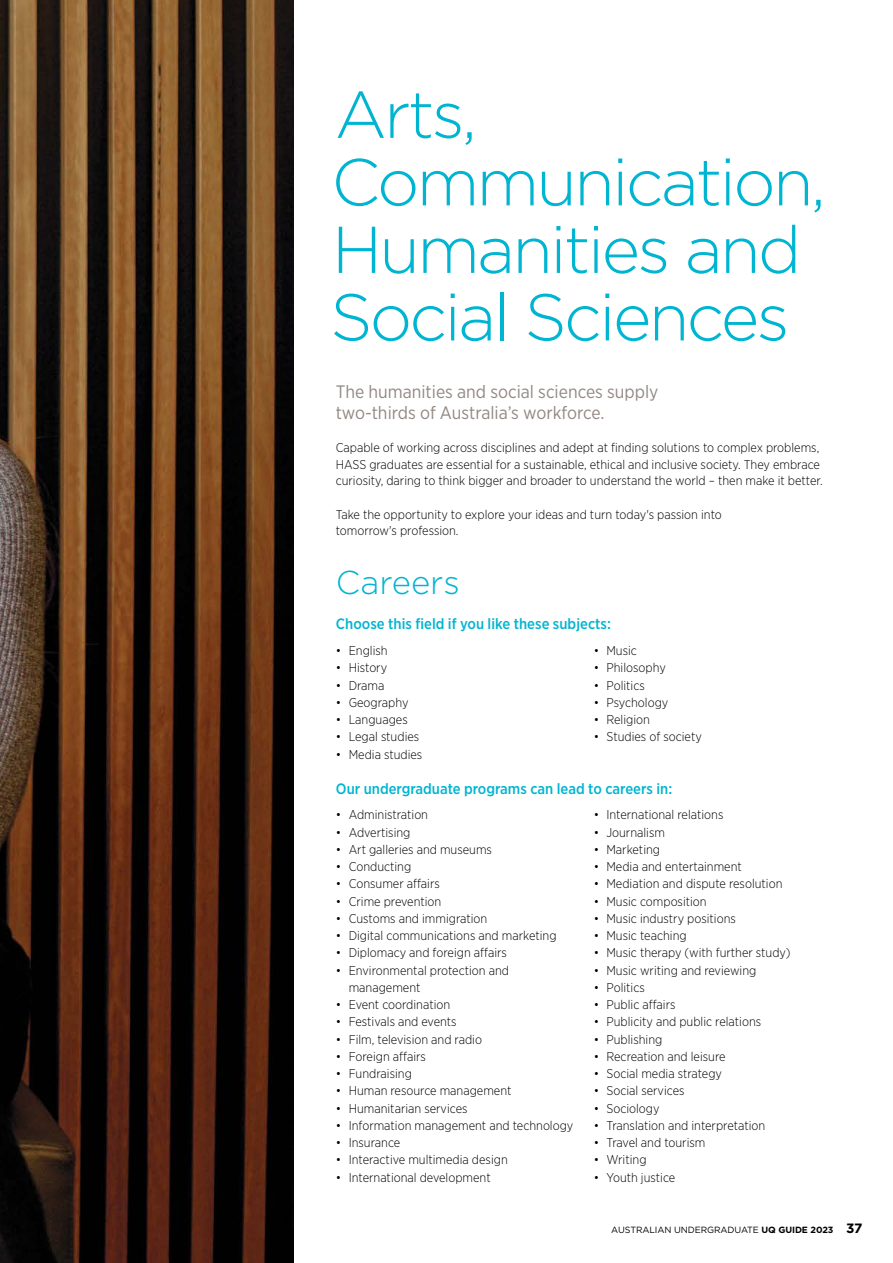
<style>
.page{position:relative;width:893px;height:1263px;background:#fff}
.page>*{position:absolute;margin:0;border:0;box-sizing:border-box;transform-origin:0 0}
.t1{font:300 66px/67.5px "Gotham";letter-spacing:-.04em;color:#00b5d1}
.t2{font:300 33px "Gotham";color:#00b5d1}
.t3{font:18px/21px "Gotham Narrow";color:#938884}
.t4{font:500 15px "Gotham Narrow";color:#00b5d1}
.t5{font:300 12.75px/16.5px "Gotham Narrow";color:#000}
.t6{font:9px "Gotham";letter-spacing:-.01em;color:#000}
.s1{font-weight:700}
.s2{font-weight:700;font-size:13.5px}
</style>
<div class="page">
<img style="left:0;top:0;width:293px;height:1263px">
<h1 class="t1" style="left:330px;top:79px;width:497px">Arts,<br>Communication,<br>Humanities and<br>Social Sciences</h1>
<h3 class="t3" style="left:336px;top:380px;width:324px">The humanities and social sciences supply two-thirds of Australia’s workforce.</h3>
<p class="t5" style="left:336px;top:439px;width:488px">Capable of working across disciplines and adept at finding solutions to complex problems,<br>HASS graduates are essential for a sustainable, ethical and inclusive society. They embrace curiosity, daring to think bigger and broader to understand the world – then make it better.</p>
<p class="t5" style="left:336px;top:506px;width:388px">Take the opportunity to explore your ideas and turn today's passion into tomorrow's profession.</p>
<h2 class="t2" style="left:336px;top:562px;width:125px">Careers</h2>
<p class="t4" style="left:336px;top:615px;width:276px">Choose this field if you like these subjects:</p>
<p class="t5" style="left:336px;top:642px;width:53px">• English</p>
<p class="t5" style="left:336px;top:659px;width:53px">• History</p>
<p class="t5" style="left:336px;top:676px;width:50px">• Drama</p>
<p class="t5" style="left:336px;top:694px;width:74px">• Geography</p>
<p class="t5" style="left:336px;top:711px;width:73px">• Languages</p>
<p class="t5" style="left:336px;top:728px;width:85px">• Legal studies</p>
<p class="t5" style="left:336px;top:745px;width:88px">• Media studies</p>
<p class="t5" style="left:594px;top:642px;width:45px">• Music</p>
<p class="t5" style="left:594px;top:659px;width:74px">• Philosophy</p>
<p class="t5" style="left:594px;top:676px;width:53px">• Politics</p>
<p class="t5" style="left:594px;top:694px;width:76px">• Psychology</p>
<p class="t5" style="left:594px;top:711px;width:58px">• Religion</p>
<p class="t5" style="left:594px;top:728px;width:110px">• Studies of society</p>
<p class="t4" style="left:336px;top:779px;width:338px">Our undergraduate programs can lead to careers in:</p>
<p class="t5" style="left:336px;top:806px;width:94px">• Administration</p>
<p class="t5" style="left:336px;top:824px;width:76px">• Advertising</p>
<p class="t5" style="left:336px;top:841px;width:158px">• Art galleries and museums</p>
<p class="t5" style="left:336px;top:858px;width:77px">• Conducting</p>
<p class="t5" style="left:336px;top:875px;width:105px">• Consumer affairs</p>
<p class="t5" style="left:336px;top:893px;width:107px">• Crime prevention</p>
<p class="t5" style="left:336px;top:910px;width:153px">• Customs and immigration</p>
<p class="t5" style="left:336px;top:927px;width:222px">• Digital communications and marketing</p>
<p class="t5" style="left:336px;top:944px;width:172px">• Diplomacy and foreign affairs</p>
<p class="t5" style="left:349px;top:961px;width:162px;line-height:17.2px;text-indent:-13px">• Environmental protection and management</p>
<p class="t5" style="left:336px;top:996px;width:116px">• Event coordination</p>
<p class="t5" style="left:336px;top:1013px;width:122px">• Festivals and events</p>
<p class="t5" style="left:336px;top:1031px;width:148px">• Film, television and radio</p>
<p class="t5" style="left:336px;top:1048px;width:91px">• Foreign affairs</p>
<p class="t5" style="left:336px;top:1065px;width:77px">• Fundraising</p>
<p class="t5" style="left:336px;top:1082px;width:177px">• Human resource management</p>
<p class="t5" style="left:336px;top:1100px;width:133px">• Humanitarian services</p>
<p class="t5" style="left:336px;top:1117px;width:239px">• Information management and technology</p>
<p class="t5" style="left:336px;top:1134px;width:66px">• Insurance</p>
<p class="t5" style="left:336px;top:1151px;width:173px">• Interactive multimedia design</p>
<p class="t5" style="left:336px;top:1169px;width:156px">• International development</p>
<p class="t5" style="left:594px;top:806px;width:131px">• International relations</p>
<p class="t5" style="left:594px;top:824px;width:73px">• Journalism</p>
<p class="t5" style="left:594px;top:841px;width:68px">• Marketing</p>
<p class="t5" style="left:594px;top:858px;width:150px">• Media and entertainment</p>
<p class="t5" style="left:594px;top:875px;width:190px">• Mediation and dispute resolution</p>
<p class="t5" style="left:594px;top:893px;width:115px">• Music composition</p>
<p class="t5" style="left:594px;top:910px;width:144px">• Music industry positions</p>
<p class="t5" style="left:594px;top:927px;width:94px">• Music teaching</p>
<p class="t5" style="left:594px;top:944px;width:198px">• Music therapy (with further study)</p>
<p class="t5" style="left:594px;top:962px;width:164px">• Music writing and reviewing</p>
<p class="t5" style="left:594px;top:979px;width:53px">• Politics</p>
<p class="t5" style="left:594px;top:996px;width:83px">• Public affairs</p>
<p class="t5" style="left:594px;top:1013px;width:169px">• Publicity and public relations</p>
<p class="t5" style="left:594px;top:1031px;width:70px">• Publishing</p>
<p class="t5" style="left:594px;top:1048px;width:133px">• Recreation and leisure</p>
<p class="t5" style="left:594px;top:1065px;width:130px">• Social media strategy</p>
<p class="t5" style="left:594px;top:1082px;width:92px">• Social services</p>
<p class="t5" style="left:594px;top:1100px;width:67px">• Sociology</p>
<p class="t5" style="left:594px;top:1117px;width:173px">• Translation and interpretation</p>
<p class="t5" style="left:594px;top:1134px;width:113px">• Travel and tourism</p>
<p class="t5" style="left:594px;top:1151px;width:54px">• Writing</p>
<p class="t5" style="left:594px;top:1169px;width:83px">• Youth justice</p>
<p class="t6" style="left:611px;top:1224px;width:253px">AUSTRALIAN UNDERGRADUATE <span class="s1">UQ GUIDE 2023</span> <span class="s2">37</span></p>
</div>
